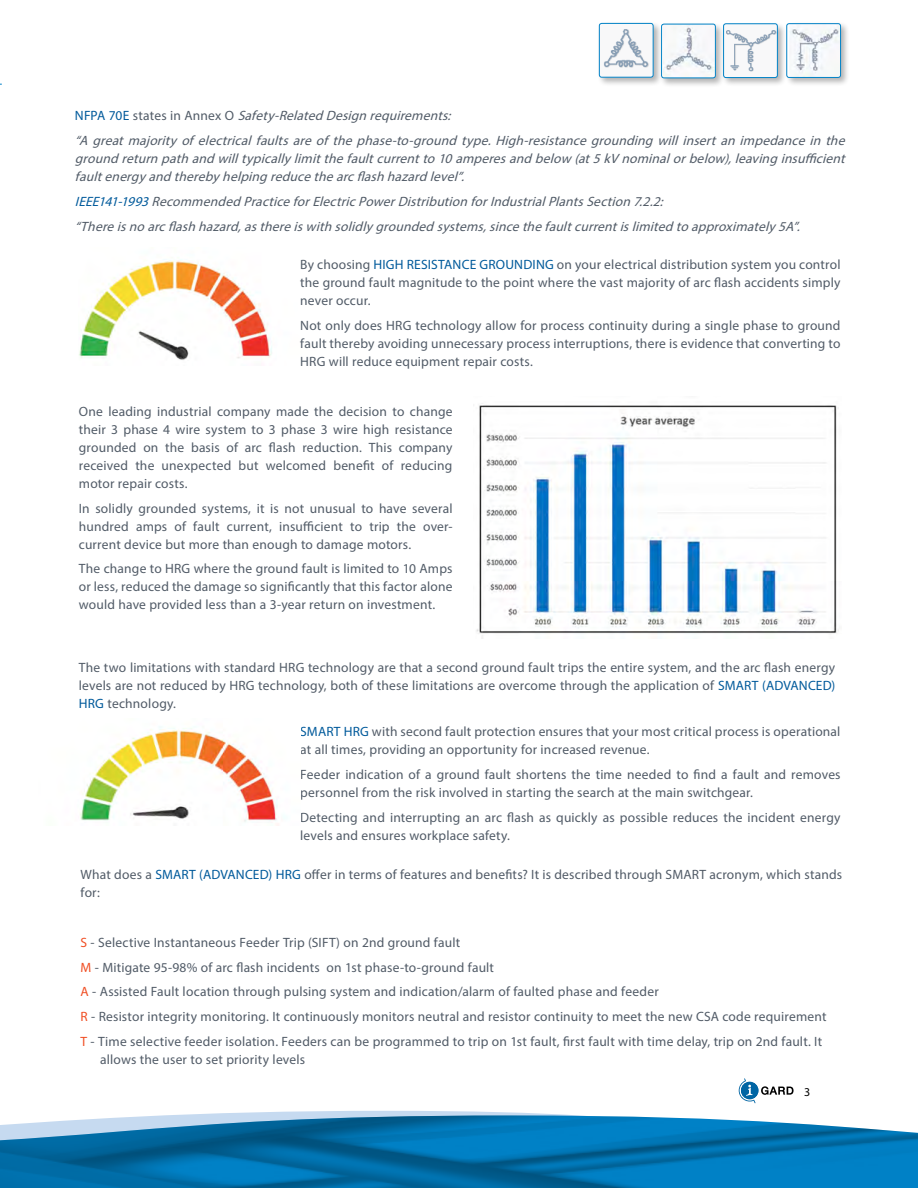
<style>
.page{position:relative;width:918px;height:1188px;background:#fff}
.page>*{position:absolute;margin:0;border:0;box-sizing:border-box;transform-origin:0 0}
.blue_para_at_top{font:13.5px/18px "Myriad Pro";letter-spacing:.015em;color:#515b67;text-align:justify}
.blue_para_at_top-2{font:italic 13.5px/18px "Myriad Pro";color:#515b67;text-align:justify}
.t1{font:12px "Myriad Pro";color:#000}
.s1{font-style:normal;color:#005a9b}
.s2{font-style:normal}
.s3{color:#005a9b}
.s4{color:#f04e23}
</style>
<div class="page">
<div style="left:741px;top:1082px;width:17px;height:17px;background:#0065a4;border-radius:50%"></div>
<svg style="left:761px;top:1086px;width:33px;height:9px"></svg>
<svg style="left:739px;top:1078px;width:16px;height:25px"></svg>
<svg style="left:178px;top:1111px;width:391px;height:4px;fill:#c6daf0"></svg>
<img style="left:0;top:1115px;width:918px;height:73px">
<img style="left:79px;top:259px;width:193px;height:101px">
<img style="left:476px;top:405px;width:363px;height:233px">
<img style="left:80px;top:726px;width:206px;height:99px">
<div style="left:597px;top:21px;width:66px;height:66px;background:#000;opacity:.3"></div>
<img style="left:599px;top:23px;width:54px;height:54px">
<div style="left:599px;top:23px;width:54px;height:54px;border:1px solid #0081c6;border-radius:2px"></div>
<div style="left:660px;top:22px;width:65px;height:65px;background:#000;opacity:.3"></div>
<img style="left:663px;top:24px;width:52px;height:54px">
<div style="left:661px;top:24px;width:54px;height:54px;border:1px solid #0081c6;border-radius:2px"></div>
<div style="left:722px;top:22px;width:65px;height:65px;background:#000;opacity:.3"></div>
<img style="left:725px;top:24px;width:52px;height:54px">
<div style="left:723px;top:24px;width:54px;height:54px;border:1px solid #0081c6;border-radius:2px"></div>
<div style="left:785px;top:22px;width:65px;height:65px;background:#000;opacity:.3"></div>
<img style="left:789px;top:24px;width:52px;height:52px">
<div style="left:787px;top:24px;width:54px;height:54px;border:1px solid #0081c6;border-radius:2px"></div>
<p class="blue_para_at_top-2" style="left:75px;top:107px;width:381px"><span class="s1">N F P A 7 0 E</span> <span class="s2">s t a t e s i n A n n e x O</span> Safety-RelatedDesignrequirements:</p>
<p class="blue_para_at_top-2" style="left:75px;top:131px;width:775px">“A greatmajorityofelectricalfaultsareofthephase-to-groundtype.High-resistancegroundingwillinsertanimpedanceinthe groundreturnpathandwilltypicallylimitthefaultcurrentto10amperesandbelow (at5kVnominalorbelow),leavinginsufficient faultenergyandtherebyhelpingreducethearcflashhazardlevel”.</p>
<p class="blue_para_at_top-2" style="left:75px;top:192px;width:594px"><span class="s3">IEEE141-1993</span>RecommendedPracticeforElectricPowerDistributionforIndustrialPlantsSection7.2.2:</p>
<p class="blue_para_at_top-2" style="left:75px;top:217px;width:731px">“Thereisnoarcflashhazard,asthereiswithsolidlygroundedsystems,sincethefaultcurrentislimitedtoapproximately5A”.</p>
<p class="blue_para_at_top" style="left:300px;top:256px;width:542px">By choosing <span class="s3">HIGH RESISTANCE GROUNDING</span> on your electrical distribution system you control the ground fault magnitude to the point where the vast majority of arc flash accidents simply never occur.</p>
<p class="blue_para_at_top" style="left:300px;top:316px;width:542px">Not only does HRG technology allow for process continuity during a single phase to ground fault thereby avoiding unnecessary process interruptions, there is evidence that converting to HRG will reduce equipment repair costs.</p>
<p class="blue_para_at_top" style="left:79px;top:402px;width:375px">One leading industrial company made the decision to change their 3 phase 4 wire system to 3 phase 3 wire high resistance grounded on the basis of arc flash reduction. This company received the unexpected but welcomed benefit of reducing motor repair costs.</p>
<p class="blue_para_at_top" style="left:79px;top:499px;width:375px">In solidly grounded systems, it is not unusual to have several hundred amps of fault current, insufficient to trip the over&shy;current device but more than enough to damage motors.</p>
<p class="blue_para_at_top" style="left:79px;top:560px;width:375px">The change to HRG where the ground fault is limited to 10 Amps or less, reduced the damage so significantly that this factor alone would have provided less than a 3-year return on investment.</p>
<p class="blue_para_at_top" style="left:79px;top:659px;width:758px">The two limitations with standard HRG technology are that a second ground fault trips the entire system, and the arc flash energy levels are not reduced by HRG technology, both of these limitations are overcome through the application of <span class="s3">SMART (ADVANCED)<br>HRG</span> technology.</p>
<p class="blue_para_at_top" style="left:300px;top:722px;width:542px"><span class="s3">SMART HRG</span> with second fault protection ensures that your most critical process is operational at all times, providing an opportunity for increased revenue.</p>
<p class="blue_para_at_top" style="left:300px;top:765px;width:542px">Feeder indication of a ground fault shortens the time needed to find a fault and removes personnel from the risk involved in starting the search at the main switchgear.</p>
<p class="blue_para_at_top" style="left:300px;top:808px;width:542px">Detecting and interrupting an arc flash as quickly as possible reduces the incident energy levels and ensures workplace safety.</p>
<p class="blue_para_at_top" style="left:81px;top:866px;width:763px">What does a <span class="s3">SMART (ADVANCED) HRG</span> offer in terms of features and benefits? It is described through SMART acronym, which stands for:</p>
<p class="blue_para_at_top" style="left:81px;top:933px;width:381px"><span class="s4">S</span> - Selective Instantaneous Feeder Trip (SIFT) on 2nd ground fault</p>
<p class="blue_para_at_top" style="left:81px;top:958px;width:415px"><span class="s4">M</span> - Mitigate 95-98% of arc flash incidents on 1st phase-to-ground fault</p>
<p class="blue_para_at_top" style="left:81px;top:983px;width:580px"><span class="s4">A</span> - Assisted Fault location through pulsing system and indication/alarm of faulted phase and feeder</p>
<p class="blue_para_at_top" style="left:81px;top:1007px;width:748px"><span class="s4">R</span> - Resistor integrity monitoring. It continuously monitors neutral and resistor continuity to meet the new CSA code requirement</p>
<p class="blue_para_at_top" style="left:100px;top:1032px;width:723px;text-indent:-20px"><span class="s4">T</span> - Time selective feeder isolation. Feeders can be programmed to trip on 1st fault, first fault with time delay, trip on 2nd fault. It allows the user to set priority levels</p>
<p class="t1" style="left:804px;top:1084px;width:8px">3</p>
</div>
